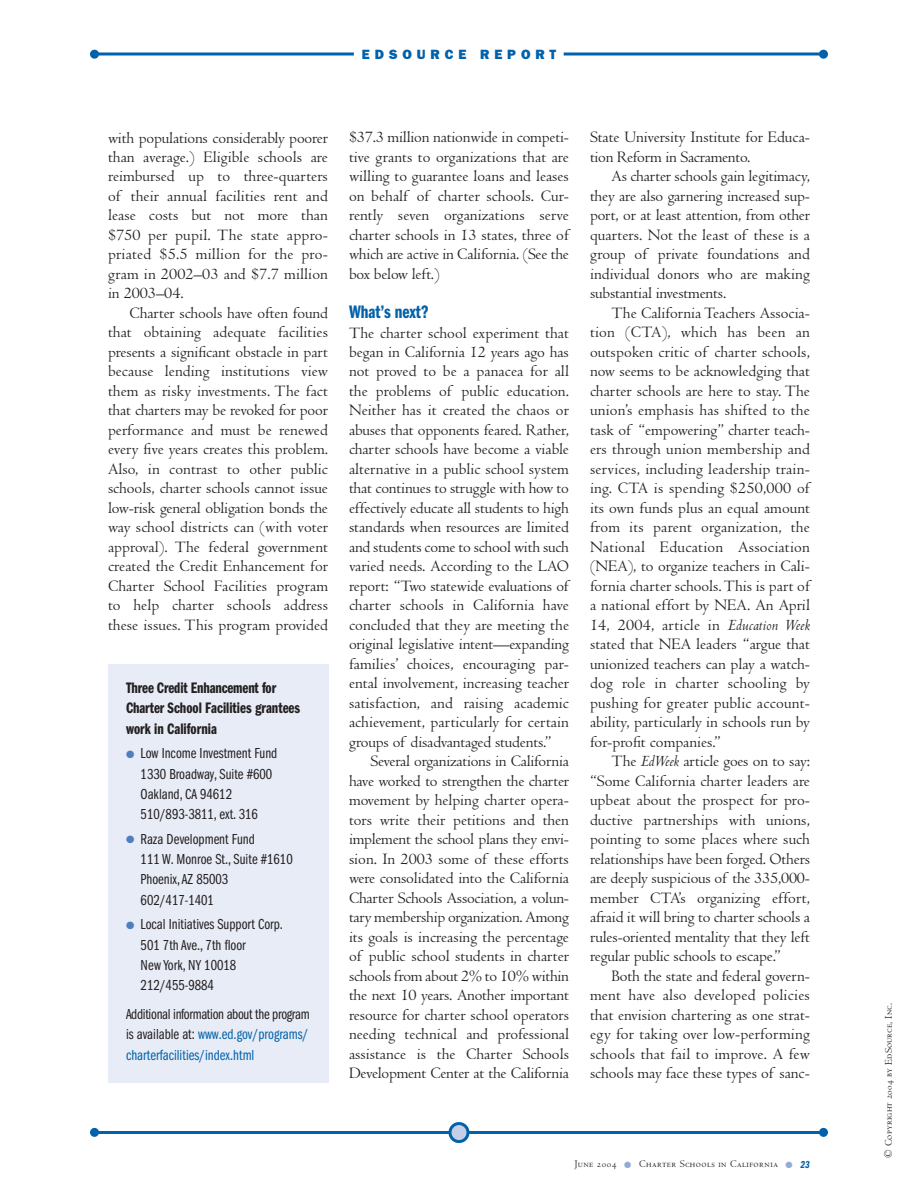
<style>
.page{position:relative;width:918px;height:1188px;background:#fff}
.page>*{position:absolute;margin:0;border:0;box-sizing:border-box;transform-origin:0 0}
.t1{font:18.75px "Franklin Gothic Demi Cmpr";color:#0161aa}
.t2{font:16.5px/19.5px "Centaur";color:#231f20;text-align:justify}
.t3{font:15.75px/20.2px "Franklin Gothic Demi Cmpr";color:#231f20}
.t4{font:15px/20.2px "Franklin Gothic Book Cmpr";color:#231f20}
.t5{font:800 13.5px "Franklin Gothic";letter-spacing:.36em;color:#0161aa}
.t6{font:10.5px "Centaur MT SC";letter-spacing:.035em;color:#231f20}
.s1{color:#4d7fbd}
.s2{color:#0161aa}
.s3{font-style:italic}
.s4{color:#93acd6}
.s5{font-family:"Franklin Gothic Demi Cmpr Ital";color:#0161aa}
</style>
<div class="page">
<svg style="left:99px;top:52px;width:255px;height:4px"></svg>
<svg style="left:564px;top:52px;width:255px;height:4px"></svg>
<div style="left:90px;top:50px;width:9px;height:9px;background:#0161aa;border-radius:50%"></div>
<div style="left:819px;top:50px;width:9px;height:9px;background:#0161aa;border-radius:50%"></div>
<hr style="left:93px;top:1131px;width:731px;height:3px;background:#0161aa">
<div style="left:90px;top:1128px;width:9px;height:9px;background:#0161aa;border-radius:50%"></div>
<div style="left:819px;top:1128px;width:9px;height:9px;background:#0161aa;border-radius:50%"></div>
<svg style="left:448px;top:1122px;width:22px;height:21px"></svg>
<div style="left:108px;top:664px;width:220px;height:419px;background:#e7ecf6"></div>
<p class="t5" style="left:362px;top:49px;width:196px">EDSOURCE REPORT</p>
<p class="t2" style="left:108px;top:130px;width:222px">with populations considerably poorer than average.) Eligible schools are reimbursed up to three-quarters of their annual facilities rent and lease costs but not more than $750 per pupil. The state appro&shy;priated $5.5 million for the pro&shy;gram in 2002–03 and $7.7 million in 2003–04.</p>
<p class="t2" style="left:108px;top:305px;width:222px;text-indent:22px">Charter schools have often found that obtaining adequate facilities presents a significant obstacle in part because lending institutions view them as risky investments. The fact that charters may be revoked for poor performance and must be renewed every five years creates this problem.<br>Also, in contrast to other public schools, charter schools cannot issue low-risk general obligation bonds the way school districts can (with voter approval). The federal government created the Credit Enhancement for Charter School Facilities program to help charter schools address these issues. This program provided</p>
<p class="t3" style="left:126px;top:679px;width:176px">Three Credit Enhancement for<br>Charter School Facilities grantees work in California</p>
<p class="t4" style="left:141px;top:744px;width:138px;text-indent:-15px"><span class="s1">●</span> Low Income Investment Fund<br>1330 Broadway, Suite #600<br>Oakland, CA 94612<br>510/893-3811, ext. 316</p>
<p class="t4" style="left:141px;top:830px;width:154px;text-indent:-15px"><span class="s1">●</span> Raza Development Fund<br>111 W. Monroe St., Suite #1610<br>Phoenix, AZ 85003<br>602/417-1401</p>
<p class="t4" style="left:141px;top:915px;width:144px;text-indent:-15px"><span class="s1">●</span> Local Initiatives Support Corp.<br>501 7th Ave., 7th floor<br>New York, NY 10018<br>212/455-9884</p>
<p class="t4" style="left:126px;top:1005px;width:185px;text-align:justify">Additional information about the program is available at: <span class="s2">www.ed.gov/programs/ charterfacilities/index.html</span></p>
<p class="t2" style="left:349px;top:130px;width:222px">$37.3 million nationwide in competi&shy;tive grants to organizations that are willing to guarantee loans and leases on behalf of charter schools. Cur&shy;rently seven organizations serve charter schools in 13 states, three of which are active in California. (See the box below left.)</p>
<p class="t1" style="left:349px;top:305px;width:81px">What’s next?</p>
<p class="t2" style="left:349px;top:325px;width:222px">The charter school experiment that began in California 12 years ago has not proved to be a panacea for all the problems of public education.<br>Neither has it created the chaos or abuses that opponents feared. Rather, charter schools have become a viable alternative in a public school system that continues to struggle with how to effectively educate all students to high standards when resources are limited and students come to school with such varied needs. According to the LAO report: “Two statewide evaluations of charter schools in California have concluded that they are meeting the original legislative intent—expanding families’ choices, encouraging par&shy;ental involvement, increasing teacher satisfaction, and raising academic achievement, particularly for certain groups of disadvantaged students.”</p>
<p class="t2" style="left:349px;top:754px;width:222px;text-indent:22px">Several organizations in California have worked to strengthen the charter movement by helping charter opera&shy;tors write their petitions and then implement the school plans they envi&shy;sion. In 2003 some of these efforts were consolidated into the California Charter Schools Association, a volun&shy;tary membership organization. Among its goals is increasing the percentage of public school students in charter schools from about 2% to 10% within the next 10 years. Another important resource for charter school operators needing technical and professional assistance is the Charter Schools Development Center at the California</p>
<p class="t2" style="left:590px;top:130px;width:222px">State University Institute for Educa&shy;tion Reform in Sacramento.</p>
<p class="t2" style="left:590px;top:169px;width:222px;text-indent:22px">As charter schools gain legitimacy, they are also garnering increased sup&shy;port, or at least attention, from other quarters. Not the least of these is a group of private foundations and individual donors who are making substantial investments.</p>
<p class="t2" style="left:590px;top:305px;width:222px;text-indent:22px">The California Teachers Associa&shy;tion (CTA), which has been an outspoken critic of charter schools, now seems to be acknowledging that charter schools are here to stay. The union’s emphasis has shifted to the task of “empowering” charter teach&shy;ers through union membership and services, including leadership train&shy;ing. CTA is spending $250,000 of its own funds plus an equal amount from its parent organization, the National Education Association (NEA), to organize teachers in Cali&shy;fornia charter schools. This is part of a national effort by NEA. An April 14, 2004, article in <span class="s3">Education Week </span>stated that NEA leaders “argue that unionized teachers can play a watch&shy;dog role in charter schooling by pushing for greater public account&shy;ability, particularly in schools run by for-profit companies.”</p>
<p class="t2" style="left:590px;top:754px;width:222px;text-indent:22px">The <span class="s3">EdWeek</span> article goes on to say: “Some California charter leaders are upbeat about the prospect for pro&shy;ductive partnerships with unions, pointing to some places where such relationships have been forged. Others are deeply suspicious of the 335,000- member CTA’s organizing effort, afraid it will bring to charter schools a rules-oriented mentality that they left regular public schools to escape.”</p>
<p class="t2" style="left:590px;top:968px;width:222px;text-indent:22px">Both the state and federal govern&shy;ment have also developed policies that envision chartering as one strat&shy;egy for taking over low-performing schools that fail to improve. A few schools may face these types of sanc-</p>
<p class="t6" style="left:575px;top:1160px;width:237px">June 2004 <span class="s4">●</span> Charter Schools in California <span class="s4">●</span> <span class="s5">23</span></p>
<p class="t6" style="left:885px;top:1158px;width:157px;rotate:-90deg">© Copyright 2004 by EdSource, Inc.</p>
</div>
